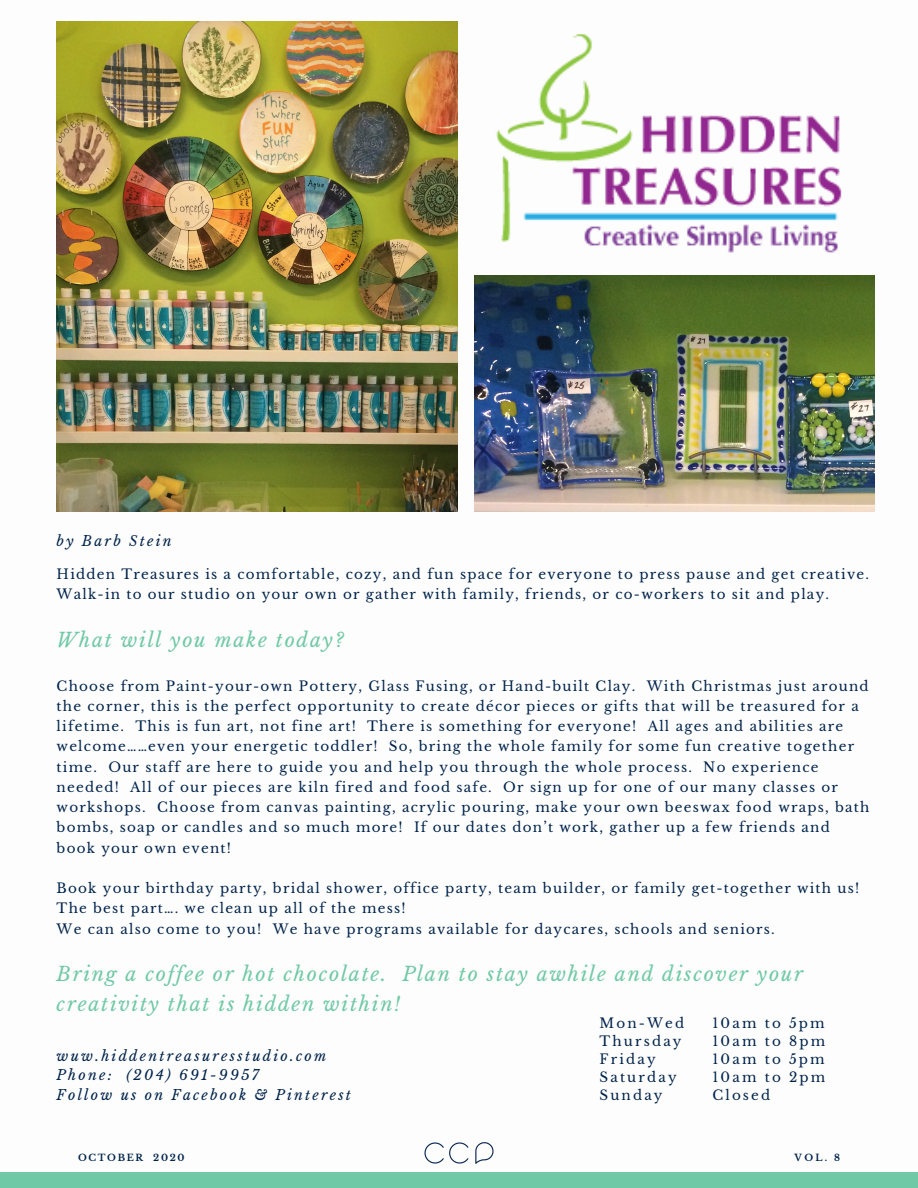
<style>
.page{position:relative;width:918px;height:1188px;background:#fff}
.page>*{position:absolute;margin:0;border:0;box-sizing:border-box;transform-origin:0 0}
.t1{font:italic 19.5px/30.3px "Libre Baskerville";letter-spacing:.09em;color:#70c9a6}
.t2{font:italic 13.95px "Libre Baskerville";letter-spacing:.16em;color:#00234b}
.t3{font:13.5px/20.2px "Libre Baskerville";letter-spacing:.09em;color:#00234b}
.t4{font:13.5px "Libre Baskerville";letter-spacing:.16em;color:#00234b}
.t5{font:700 9.3px "Libre Baskerville";letter-spacing:.18em;color:#00234b}
</style>
<div class="page">
<img style="left:57px;top:21px;width:400px;height:491px">
<img style="left:496px;top:34px;width:346px;height:219px">
<img style="left:474px;top:275px;width:401px;height:237px">
<div style="left:0;top:1172px;width:466px;height:16px;background:#70c9a6"></div>
<img style="left:424px;top:1142px;width:70px;height:22px">
<div style="left:450px;top:1172px;width:468px;height:16px;background:#70c9a6"></div>
<p class="t2" style="left:57px;top:533px;width:116px">by Barb Stein</p>
<p class="t3" style="left:57px;top:564px;width:814px">Hidden Treasures is a comfortable, cozy, and fun space for everyone to press pause and get creative.<br>Walk-in to our studio on your own or gather with family, friends, or co-workers to sit and play.</p>
<p class="t1" style="left:57px;top:625px;width:289px">What will you make today?</p>
<p class="t3" style="left:57px;top:676px;width:814px">Choose from Paint-your-own Pottery, Glass Fusing, or Hand-built Clay. With Christmas just around the corner, this is the perfect opportunity to create décor pieces or gifts that will be treasured for a lifetime. This is fun art, not fine art! There is something for everyone! All ages and abilities are welcome……even your energetic toddler! So, bring the whole family for some fun creative together time. Our staff are here to guide you and help you through the whole process. No experience needed! All of our pieces are kiln fired and food safe. Or sign up for one of our many classes or workshops. Choose from canvas painting, acrylic pouring, make your own beeswax food wraps, bath bombs, soap or candles and so much more! If our dates don’t work, gather up a few friends and book your own event!</p>
<p class="t3" style="left:57px;top:878px;width:804px">Book your birthday party, bridal shower, office party, team builder, or family get-together with us!<br>The best part…. we clean up all of the mess!</p>
<p class="t3" style="left:57px;top:919px;width:720px">We can also come to you! We have programs available for daycares, schools and seniors.</p>
<p class="t1" style="left:57px;top:959px;width:748px">Bring a coffee or hot chocolate. Plan to stay awhile and discover your creativity that is hidden within!</p>
<p class="t2" style="left:57px;top:1048px;width:271px">wuw.hiddentreasuresstudio.com</p>
<p class="t2" style="left:57px;top:1067px;width:204px">Phone: (204) 691-9957</p>
<p class="t2" style="left:57px;top:1086px;width:296px">Follow us on Facebook &amp; Pinterest</p>
<p class="t3" style="left:600px;top:1013px;width:86px">Mon-Wed</p>
<p class="t4" style="left:600px;top:1033px;width:84px">Thursday</p>
<p class="t3" style="left:600px;top:1049px;width:58px">Friday</p>
<p class="t4" style="left:600px;top:1069px;width:79px">Saturday</p>
<p class="t3" style="left:600px;top:1085px;width:65px">Sunday</p>
<p class="t4" style="left:712px;top:1015px;width:114px">10am to 5pm</p>
<p class="t4" style="left:712px;top:1033px;width:114px">10am to 8pm</p>
<p class="t4" style="left:712px;top:1051px;width:114px">10am to 5pm</p>
<p class="t4" style="left:712px;top:1069px;width:114px">10am to 2pm</p>
<p class="t3" style="left:712px;top:1085px;width:59px">Closed</p>
<p class="t5" style="left:78px;top:1152px;width:108px">OCTOBER 2020</p>
<p class="t5" style="left:795px;top:1152px;width:47px">VOL. 8</p>
</div>
